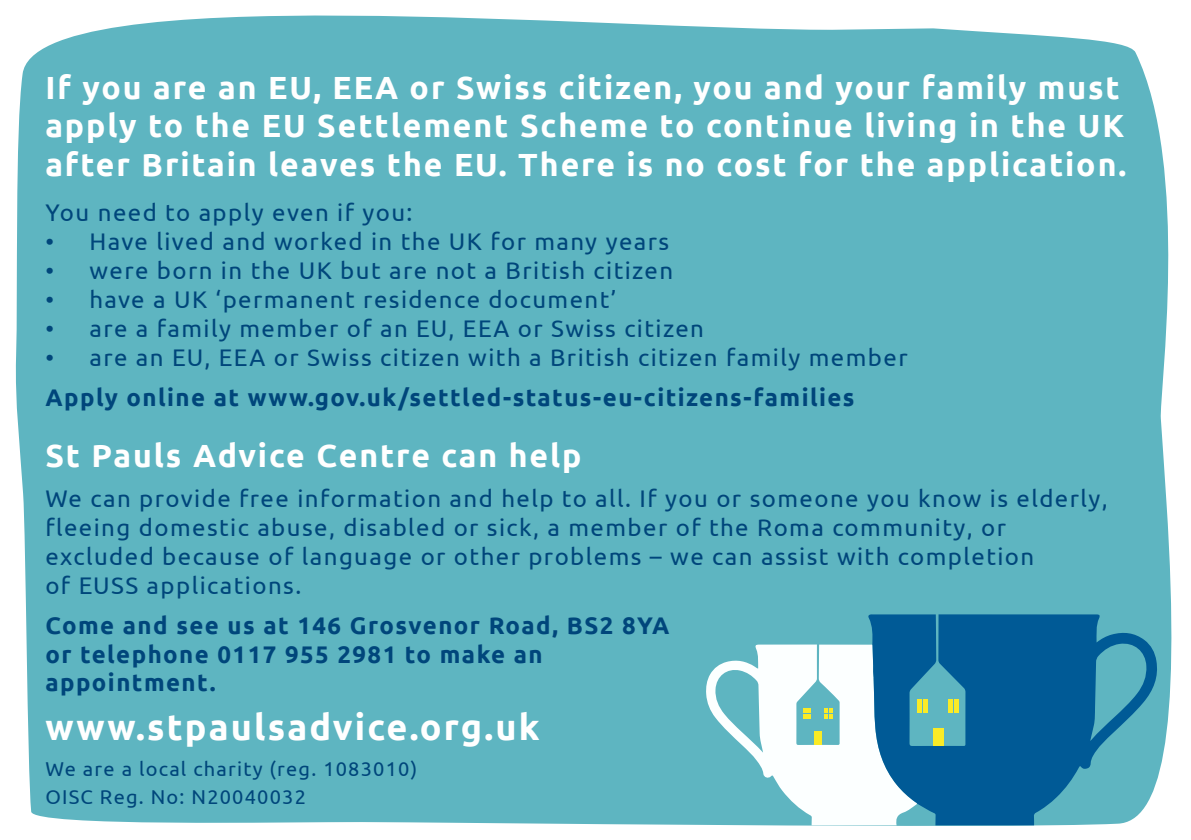
<style>
.page{position:relative;width:1191px;height:840px;background:#fff}
.page>*{position:absolute;margin:0;border:0;box-sizing:border-box;transform-origin:0 0}
.t1{font:700 36px "Ubuntu";letter-spacing:.06em;color:#fff}
.t2{font:700 32px/38.4px "Ubuntu";letter-spacing:.06em;color:#fff}
.t3{font:24px/28.8px "Ubuntu";letter-spacing:.06em;color:#00467b}
.t4{font:700 24px/28.8px "Ubuntu";letter-spacing:.06em;color:#00467b}
.t5{font:20px/28px "Ubuntu";letter-spacing:.06em;color:#00467b}
</style>
<div class="page">
<div style="left:15px;top:15px;width:1157px;height:811px;background:#5eb5c1"></div>
<svg style="left:867px;top:614px;width:292px;height:210px;background:#2178a4"></svg>
<div style="left:933px;top:727px;width:10px;height:18px;background:#faeb26"></div>
<svg style="left:948px;top:698px;width:10px;height:14px"></svg>
<svg style="left:705px;top:644px;width:222px;height:180px"></svg>
<h2 class="t2" style="left:45px;top:67px;width:1082px">If you are an EU, EEA or Swiss citizen, you and your family must apply to the EU Settlement Scheme to continue living in the UK after Britain leaves the EU. There is no cost for the application.</h2>
<p class="t3" style="left:45px;top:197px;width:369px">You need to apply even if you:</p>
<p class="t3" style="left:45px;top:226px;width:625px">• Have lived and worked in the UK for many years</p>
<p class="t3" style="left:45px;top:255px;width:629px">• were born in the UK but are not a British citizen</p>
<p class="t3" style="left:45px;top:284px;width:573px">• have a UK ‘permanent residence document’</p>
<p class="t3" style="left:45px;top:313px;width:660px">• are a family member of an EU, EEA or Swiss citizen</p>
<p class="t3" style="left:45px;top:341px;width:863px">• are an EU, EEA or Swiss citizen with a British citizen family member</p>
<p class="t4" style="left:45px;top:382px;width:810px">Apply online at www.gov.uk/settled-status-eu-citizens-families</p>
<h2 class="t2" style="left:45px;top:435px;width:537px">St Pauls Advice Centre can help</h2>
<p class="t3" style="left:45px;top:483px;width:1064px">We can provide free information and help to all. If you or someone you know is elderly, fleeing domestic abuse, disabled or sick, a member of the Roma community, or excluded because of language or other problems – we can assist with completion<br>of EUSS applications.</p>
<p class="t4" style="left:45px;top:610px;width:625px">Come and see us at 146 Grosvenor Road, BS2 8YA or telephone 0117 955 2981 to make an appointment.</p>
<h1 class="t1" style="left:45px;top:705px;width:496px">www.stpaulsadvice.org.uk</h1>
<p class="t5" style="left:45px;top:754px;width:373px">We are a local charity (reg. 1083010)<br>OISC Reg. No: N20040032</p>
</div>
